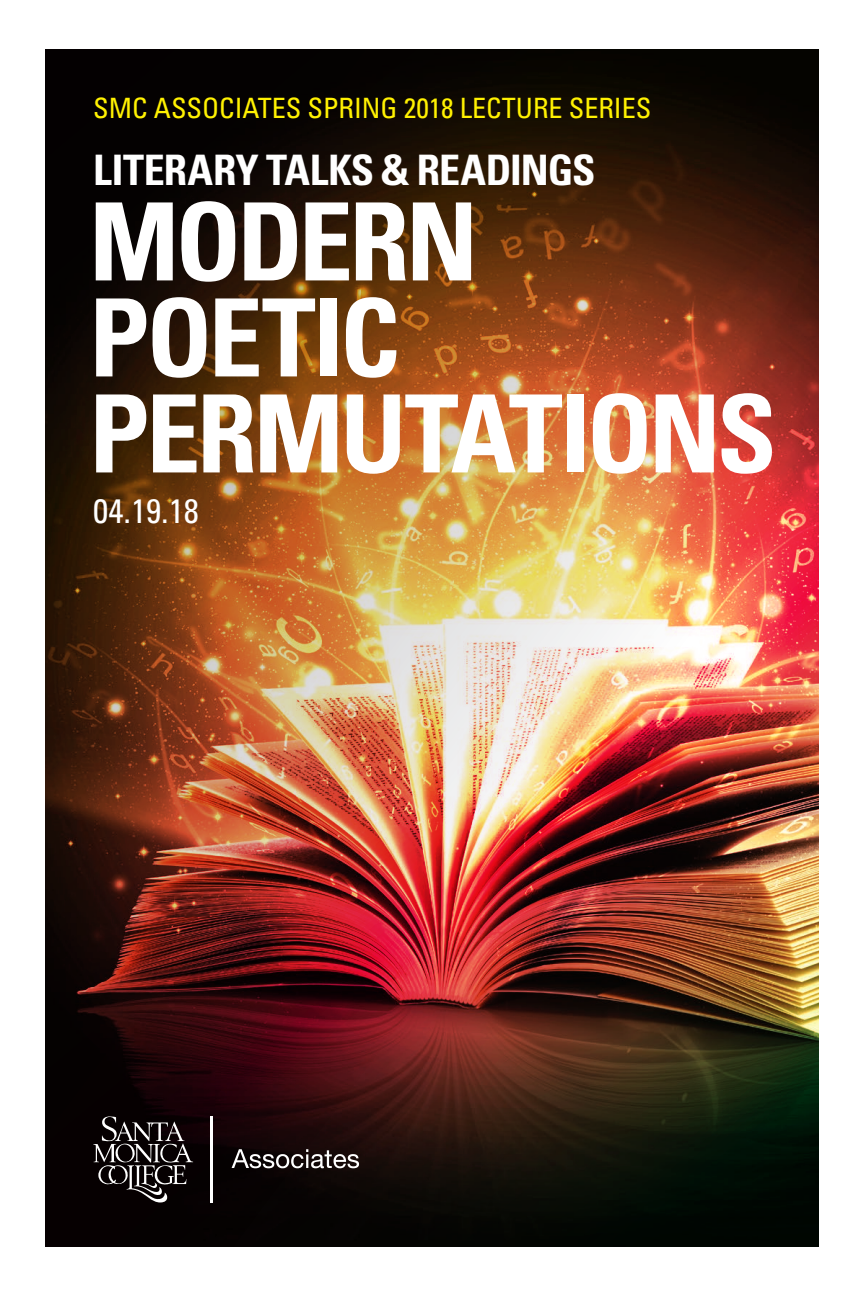
<style>
.page{position:relative;width:864px;height:1296px;background:#fff}
.page>*{position:absolute;margin:0;border:0;box-sizing:border-box;transform-origin:0 0}
.t1{font:700 condensed 108px/96px "Univers";letter-spacing:-.03em;color:#fff}
.t2{font:700 condensed 42px "Univers";letter-spacing:-.015em;color:#fff}
.t3{font:condensed 34px "Univers";color:#fff}
.t4{font:condensed 28px "Univers";color:#fff101}
</style>
<div class="page">
<img style="left:45px;top:50px;width:774px;height:1196px">
<svg style="left:93px;top:1115px;width:100px;height:88px;background:#322d2d"></svg>
<hr style="left:210px;top:1116px;width:2px;height:87px;background:#fff">
<svg style="left:232px;top:1149px;width:127px;height:19px"></svg>
<p class="t4" style="left:93px;top:90px;width:560px">SMC ASSOCIATES SPRING 2018 LECTURE SERIES</p>
<h2 class="t2" style="left:93px;top:144px;width:504px">LITERARY TALKS &amp; READINGS</h2>
<h1 class="t1" style="left:89px;top:194px;width:689px">MODERN<br>POETIC<br>PERMUTATIONS</h1>
<p class="t3" style="left:93px;top:490px;width:107px">04.19.18</p>
</div>
